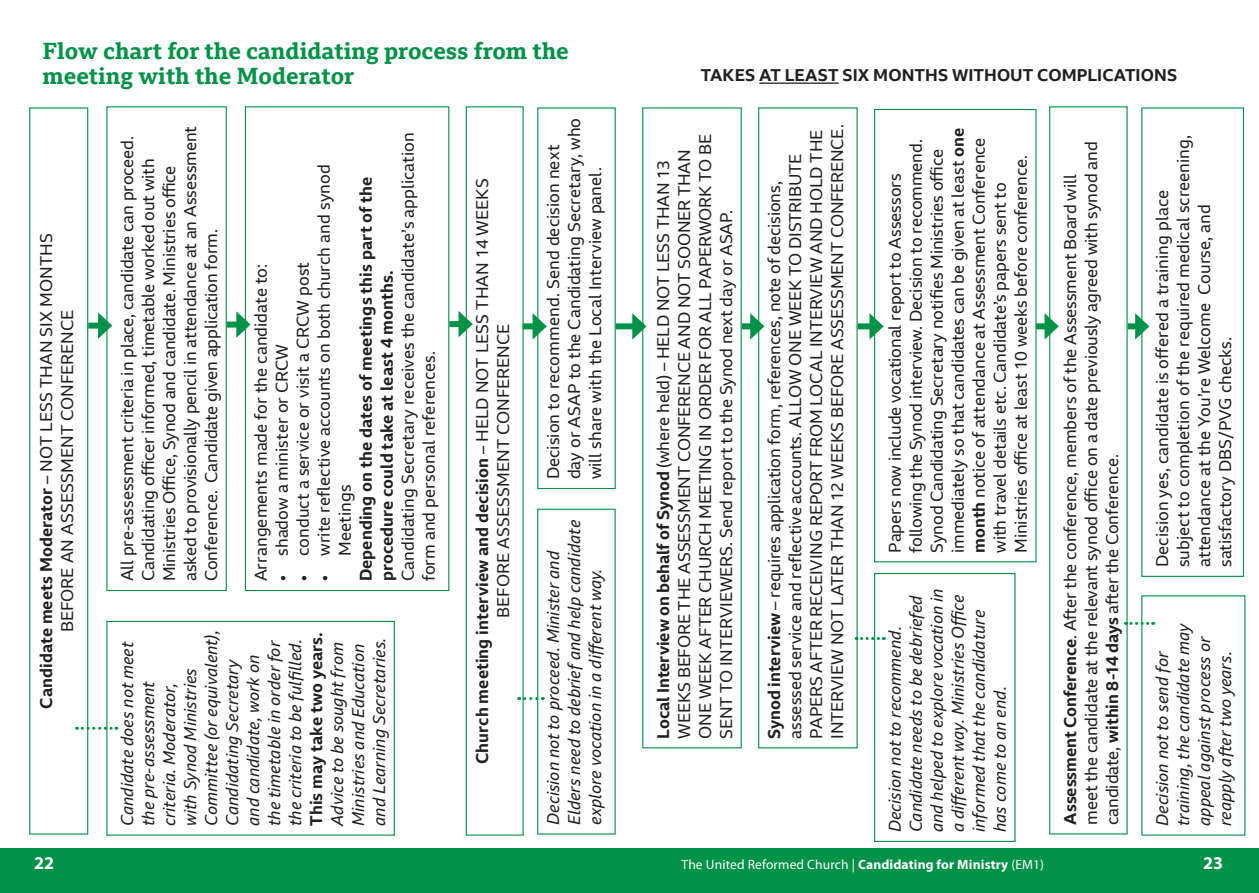
<style>
.page{position:relative;width:1259px;height:893px;background:#fff}
.page>*{position:absolute;margin:0;border:0;box-sizing:border-box;transform-origin:0 0}
.Heading_1{font:700 22.5px/25.5px "BBC Reith Serif";color:#009247}
.t1{font:700 18px "Myriad Pro";color:#fff}
.t2{font:16.5px/21px "BBC Reith Sans";letter-spacing:-.005em;color:#231f20}
.t3{font:italic 16.5px/21px "BBC Reith Sans";letter-spacing:.005em;color:#231f20}
.t4{font:700 16.5px/21px "BBC Reith Sans";letter-spacing:.005em;color:#231f20}
.t5{font:13.5px "Myriad Pro";letter-spacing:.01em;color:#fff}
.s1{font-weight:700}
.s2{font-weight:700;font-style:normal}
.s3{font-size:16.5px}
</style>
<div class="page">
<div style="left:630px;top:848px;width:629px;height:45px;background:#009247"></div>
<div style="left:0;top:848px;width:630px;height:45px;background:#009247"></div>
<hr style="left:759px;top:83px;width:79px;height:1px;background:#231f20">
<div style="left:29px;top:107px;width:59px;height:728px;border:1px solid #009247"></div>
<div style="left:106px;top:621px;width:289px;height:215px;border:1px solid #009247"></div>
<div style="left:106px;top:106px;width:121px;height:485px;border:1px solid #009247"></div>
<div style="left:245px;top:106px;width:204px;height:485px;border:1px solid #009247"></div>
<div style="left:466px;top:106px;width:58px;height:730px;border:1px solid #009247"></div>
<div style="left:537px;top:509px;width:78px;height:326px;border:1px solid #009247"></div>
<div style="left:758px;top:107px;width:99px;height:641px;border:1px solid #009247"></div>
<div style="left:1049px;top:106px;width:78px;height:728px;border:1px solid #009247"></div>
<div style="left:874px;top:573px;width:141px;height:269px;border:1px solid #009247"></div>
<div style="left:874px;top:109px;width:162px;height:453px;border:1px solid #009247"></div>
<div style="left:1141px;top:107px;width:103px;height:470px;border:1px solid #009247"></div>
<div style="left:88px;top:323px;width:15px;height:6px;background:#009247"></div>
<svg style="left:98px;top:312px;width:14px;height:27px"></svg>
<div style="left:227px;top:322px;width:15px;height:6px;background:#009247"></div>
<svg style="left:236px;top:311px;width:15px;height:27px"></svg>
<div style="left:449px;top:321px;width:15px;height:6px;background:#009247"></div>
<svg style="left:458px;top:311px;width:15px;height:26px"></svg>
<div style="left:522px;top:323px;width:16px;height:6px;background:#009247"></div>
<svg style="left:532px;top:313px;width:15px;height:27px"></svg>
<div style="left:742px;top:323px;width:13px;height:6px;background:#009247"></div>
<svg style="left:750px;top:313px;width:14px;height:27px"></svg>
<div style="left:857px;top:323px;width:18px;height:6px;background:#009247"></div>
<svg style="left:869px;top:313px;width:14px;height:27px"></svg>
<div style="left:1127px;top:323px;width:13px;height:6px;background:#009247"></div>
<svg style="left:1135px;top:313px;width:14px;height:27px"></svg>
<svg style="left:77px;top:727px;width:40px;height:3px"></svg>
<svg style="left:519px;top:697px;width:24px;height:3px"></svg>
<svg style="left:856px;top:637px;width:28px;height:3px"></svg>
<svg style="left:1125px;top:622px;width:28px;height:3px"></svg>
<div style="left:1036px;top:323px;width:14px;height:6px;background:#009247"></div>
<svg style="left:1044px;top:313px;width:14px;height:27px"></svg>
<div style="left:615px;top:323px;width:22px;height:6px;background:#009247"></div>
<svg style="left:632px;top:313px;width:14px;height:27px"></svg>
<p class="Heading_1" style="left:43px;top:38px;width:528px">Flow chart for the candidating process from the meeting with the Moderator</p>
<p class="t2" style="left:36px;top:709px;width:477px;text-align:center;rotate:-90deg"><span class="s1">Candidate meets Moderator</span> – NOT LESS THAN SIX MONTHS<br>BEFORE AN ASSESSMENT CONFERENCE</p>
<p class="t2" style="left:117px;top:581px;width:457px;rotate:-90deg">All pre-assessment criteria in place, candidate can proceed.<br>Candidating officer informed, timetable worked out with Ministries Office, Synod and candidate. Ministries office asked to provisionally pencil in attendance at an Assessment Conference. Candidate given application form.</p>
<p class="t2" style="left:250px;top:581px;width:319px;rotate:-90deg">Arrangements made for the candidate to:</p>
<p class="t2" style="left:271px;top:581px;width:239px;rotate:-90deg">• shadow a minister or CRCW</p>
<p class="t2" style="left:397px;top:581px;width:451px;rotate:-90deg">Candidating Secretary receives the candidate’s application form and personal references.</p>
<p class="t2" style="left:313px;top:556px;width:393px;text-indent:-26px;rotate:-90deg">• write reflective accounts on both church and synod<br>Meetings</p>
<p class="t4" style="left:355px;top:581px;width:406px;rotate:-90deg">Depending on the dates of meetings this part of the procedure could take at least 4 months.</p>
<p class="t2" style="left:292px;top:581px;width:321px;rotate:-90deg">• conduct a service or visit a CRCW post</p>
<p class="t3" style="left:117px;top:826px;width:198px;rotate:-90deg">Candidate does not meet the pre-assessment criteria. Moderator,<br>with Synod Ministries<br>Committee (or equivalent),<br>Candidating Secretary and candidate, work on the timetable in order for the criteria to be fulfilled.<br><span class="s2">This may take two years.<br></span>Advice to be sought from<br>Ministries and Education and Learning Secretaries.</p>
<p class="t2" style="left:471px;top:764px;width:587px;text-align:center;rotate:-90deg"><span class="s1">Church meeting interview and decision</span> – HELD NOT LESS THAN 14 WEEKS<br>BEFORE ASSESSMENT CONFERENCE</p>
<p class="t2" style="left:542px;top:479px;width:363px;rotate:-90deg">Decision to recommend. Send decision next day or ASAP to the Candidating Secretary, who will share with the Local Interview panel.</p>
<p class="t3" style="left:542px;top:825px;width:306px;rotate:-90deg">Decision not to proceed. Minister and<br>Elders need to debrief and help candidate explore vocation in a different way.</p>
<p class="t4" style="left:701px;top:65px;width:478px">TAKES AT LEAST SIX MONTHS WITHOUT COMPLICATIONS</p>
<p class="t2" style="left:652px;top:739px;width:606px;rotate:-90deg"><span class="s1">Local Interview on behalf of Synod</span> (where held) – HELD NOT LESS THAN 13<br>WEEKS BEFORE THE ASSESSMENT CONFERENCE AND NOT SOONER THAN ONE WEEK AFTER CHURCH MEETING IN ORDER FOR ALL PAPERWORK TO BE SENT TO INTERVIEWERS. Send report to the Synod next day or ASAP.</p>
<p class="t2" style="left:763px;top:739px;width:616px;rotate:-90deg"><span class="s1">Synod interview</span> – requires application form, references, note of decisions, assessed service and reflective accounts. ALLOW ONE WEEK TO DISTRIBUTE PAPERS AFTER RECEIVING REPORT FROM LOCAL INTERVIEW AND HOLD THE INTERVIEW NOT LATER THAN 12 WEEKS BEFORE ASSESSMENT CONFERENCE.</p>
<p class="t2" style="left:884px;top:553px;width:426px;rotate:-90deg">Papers now include vocational report to Assessors following the Synod interview. Decision to recommend.<br>Synod Candidating Secretary notifies Ministries office immediately so that candidates can be given at least <span class="s1">one month</span> notice of attendance at Assessment Conference with travel details etc. Candidate’s papers sent to Ministries office at least 10 weeks before conference.</p>
<p class="t2" style="left:1151px;top:567px;width:434px;rotate:-90deg">Decision yes, candidate is offered a training place subject to completion of the required medical screening, attendance at the You’re Welcome Course, and satisfactory DBS/PVG checks.</p>
<p class="t2" style="left:1059px;top:825px;width:685px;rotate:-90deg"><span class="s1">Assessment Conference</span>. After the conference, members of the Assessment Board will meet the candidate at the relevant synod office on a date previously agreed with synod and candidate, <span class="s1">within 8-14 days</span> after the Conference.</p>
<p class="t3" style="left:884px;top:832px;width:245px;rotate:-90deg">Decision not to recommend.<br>Candidate needs to be debriefed and helped to explore vocation in a different way. Ministries Office informed that the candidature has come to an end.</p>
<p class="t3" style="left:1151px;top:826px;width:204px;rotate:-90deg">Decision not to send for training, the candidate may appeal against process or reapply after two years.</p>
<p class="t1" style="left:34px;top:853px;width:21px">22</p>
<p class="t5" style="left:681px;top:857px;width:364px">The United Reformed Church | <span class="s1">Candidating for Ministry</span> (EM1)</p>
<p class="t1" style="left:1203px;top:853px;width:32px">23<span class="s3">23</span></p>
</div>
